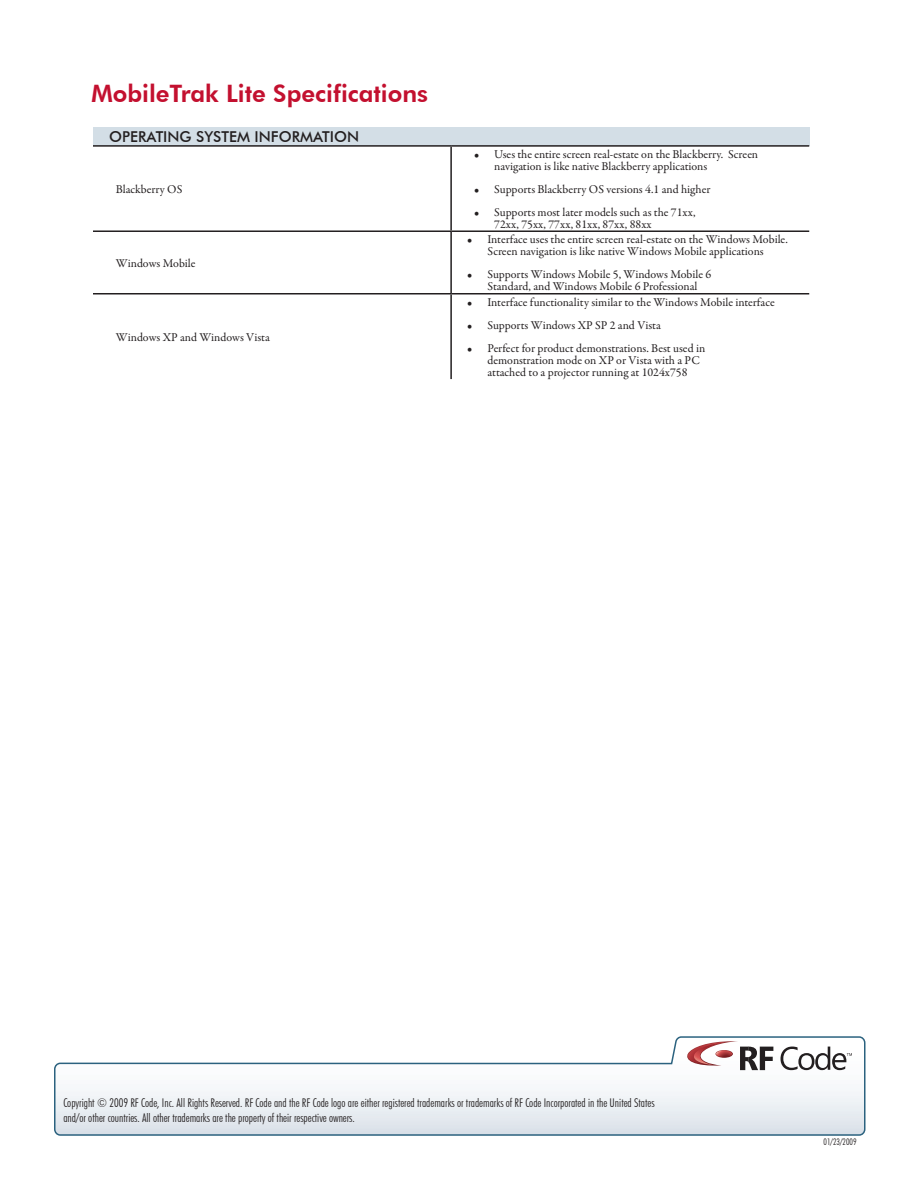
<style>
.page{position:relative;width:918px;height:1188px;background:#fff}
.page>*{position:absolute;margin:0;border:0;box-sizing:border-box;transform-origin:0 0}
.Table_Title_Text{font:800 24px "Futura BT";color:#c3102f}
.Table_Header_Text{font:500 15px "Futura BT";color:#231f20}
.Normal_Paragraph{font:12px/12px "Garamond Premr Pro";color:#231f20}
.t1{font:300 condensed 12px/14.4px "Futura BT";color:#231f20}
.t2{font:300 condensed 9px "Futura BT";color:#231f20}
</style>
<div class="page">
<svg style="left:54px;top:1036px;width:812px;height:100px"></svg>
<svg style="left:781px;top:1047px;width:71px;height:23px"></svg>
<svg style="left:684px;top:1041px;width:89px;height:29px"></svg>
<div style="left:93px;top:128px;width:716px;height:18px;background:#d3dee6"></div>
<hr style="left:93px;top:145px;width:358px;height:2px;background:#231f20">
<hr style="left:451px;top:145px;width:358px;height:2px;background:#231f20">
<hr style="left:450px;top:147px;width:2px;height:83px;background:#231f20">
<hr style="left:93px;top:230px;width:358px;height:2px;background:#231f20">
<hr style="left:451px;top:230px;width:358px;height:2px;background:#231f20">
<hr style="left:450px;top:232px;width:2px;height:61px;background:#231f20">
<hr style="left:93px;top:293px;width:358px;height:2px;background:#231f20">
<hr style="left:451px;top:293px;width:358px;height:2px;background:#231f20">
<hr style="left:450px;top:295px;width:2px;height:84px;background:#231f20">
<p class="Table_Title_Text" style="left:92px;top:79px;width:338px">MobileTrak Lite Specifications</p>
<p class="Table_Header_Text" style="left:109px;top:128px;width:252px">OPERATING SYSTEM INFORMATION</p>
<p class="Normal_Paragraph" style="left:116px;top:183px;width:68px">Blackberry OS</p>
<p class="Normal_Paragraph" style="left:116px;top:257px;width:81px">Windows Mobile</p>
<p class="Normal_Paragraph" style="left:116px;top:331px;width:155px">Windows XP and Windows Vista</p>
<p class="Normal_Paragraph" style="left:494px;top:149px;width:265px;text-indent:-20px">• Uses the entire screen real-estate on the Blackberry. Screen navigation is like native Blackberry applications</p>
<p class="Normal_Paragraph" style="left:474px;top:183px;width:238px">• Supports Blackberry OS versions 4.1 and higher</p>
<p class="Normal_Paragraph" style="left:494px;top:206px;width:203px;text-indent:-20px">• Supports most later models such as the 71xx,<br>72xx, 75xx, 77xx, 81xx, 87xx, 88xx</p>
<p class="Normal_Paragraph" style="left:467px;top:234px;width:322px;text-align:center">• Interface uses the entire screen real-estate on the Windows Mobile.<br>Screen navigation is like native Windows Mobile applications</p>
<p class="Normal_Paragraph" style="left:467px;top:269px;width:246px;text-align:center">• Supports Windows Mobile 5, Windows Mobile 6<br>Standard, and Windows Mobile 6 Professional</p>
<p class="Normal_Paragraph" style="left:467px;top:296px;width:309px">• Interface functionality similar to the Windows Mobile interface</p>
<p class="Normal_Paragraph" style="left:467px;top:319px;width:195px">• Supports Windows XP SP 2 and Vista</p>
<p class="Normal_Paragraph" style="left:488px;top:342px;width:219px;text-indent:-20px">• Perfect for product demonstrations. Best used in demonstration mode on XP or Vista with a PC attached to a projector running at 1024x758</p>
<p class="t1" style="left:63px;top:1096px;width:593px">Copyright © 2009 RF Code, Inc. All Rights Reserved. RF Code and the RF Code logo are either registered trademarks or trademarks of RF Code Incorporated in the United States and/or other countries. All other trademarks are the property of their respective owners.</p>
<p class="t2" style="left:824px;top:1136px;width:35px">01/23/2009</p>
</div>
